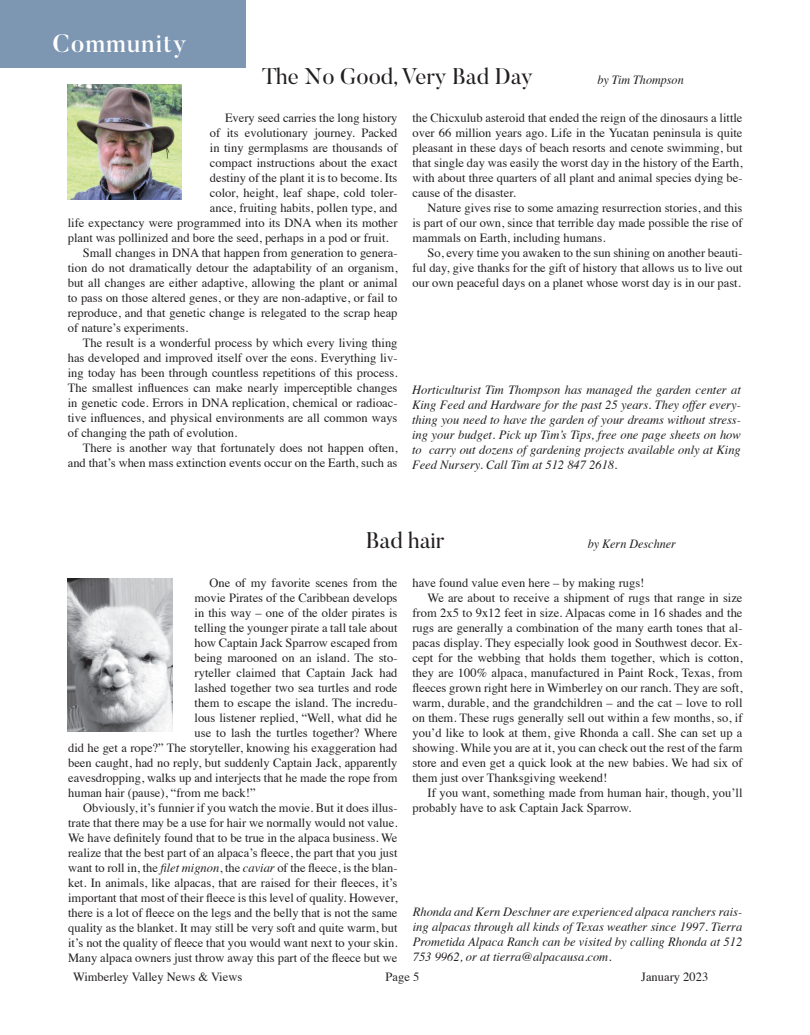
<style>
.page{position:relative;width:810px;height:1035px;background:#fff}
.page>*{position:absolute;margin:0;border:0;box-sizing:border-box;transform-origin:0 0}
.Joey_Column_Body{font:500 25px "Butler";letter-spacing:.05em;color:#fff}
.Title_Butler{font:22.5px "Butler";color:#231f20}
.Col__Body{font:12.5px/15px "Times";color:#231f20;text-align:justify}
.Bio{font:italic 12.5px/15px "Times";color:#231f20;text-align:justify}
.By_Line{font:italic 12.5px "Times";color:#231f20}
.s1{font-style:italic}
</style>
<div class="page">
<img style="left:68px;top:85px;width:114px;height:115px">
<img style="left:68px;top:578px;width:104px;height:153px">
<div style="left:0;top:0;width:245px;height:67px;background:#7d96b2"></div>
<p class="Joey_Column_Body" style="left:52px;top:27px;width:136px">Community</p>
<p class="Title_Butler" style="left:262px;top:62px;width:272px">The No Good, Very Bad Day</p>
<p class="By_Line" style="left:598px;top:69px;width:88px">by Tim Thompson</p>
<p class="Col__Body" style="left:225px;top:109px;width:174px">Every seed carries the long history</p>
<p class="Col__Body" style="left:210px;top:124px;width:189px">of its evolutionary journey. Packed</p>
<p class="Col__Body" style="left:210px;top:139px;width:189px">in tiny germplasms are thousands of</p>
<p class="Col__Body" style="left:210px;top:154px;width:189px">compact instructions about the exact</p>
<p class="Col__Body" style="left:210px;top:169px;width:189px">destiny of the plant it is to become. Its</p>
<p class="Col__Body" style="left:210px;top:184px;width:189px">color, height, leaf shape, cold toler-</p>
<p class="Col__Body" style="left:210px;top:199px;width:189px">ance, fruiting habits, pollen type, and</p>
<p class="Col__Body" style="left:68px;top:214px;width:331px">life expectancy were programmed into its DNA when its mother</p>
<p class="Col__Body" style="left:68px;top:229px;width:322px">plant was pollinized and bore the seed, perhaps in a pod or fruit.</p>
<p class="Col__Body" style="left:68px;top:244px;width:331px;text-indent:15px">Small changes in DNA that happen from generation to genera&shy;tion do not dramatically detour the adaptability of an organism, but all changes are either adaptive, allowing the plant or animal to pass on those altered genes, or they are non-adaptive, or fail to reproduce, and that genetic change is relegated to the scrap heap of nature’s experiments.</p>
<p class="Col__Body" style="left:68px;top:334px;width:331px;text-indent:15px">The result is a wonderful process by which every living thing has developed and improved itself over the eons. Everything liv&shy;ing today has been through countless repetitions of this process.<br>The smallest influences can make nearly imperceptible changes in genetic code. Errors in DNA replication, chemical or radioac&shy;tive influences, and physical environments are all common ways of changing the path of evolution.</p>
<p class="Col__Body" style="left:68px;top:439px;width:331px;text-align:right">There is another way that fortunately does not happen often, and that’s when mass extinction events occur on the Earth, such as</p>
<p class="Col__Body" style="left:412px;top:109px;width:332px">the Chicxulub asteroid that ended the reign of the dinosaurs a little over 66 million years ago. Life in the Yucatan peninsula is quite pleasant in these days of beach resorts and cenote swimming, but that single day was easily the worst day in the history of the Earth, with about three quarters of all plant and animal species dying be&shy;cause of the disaster.</p>
<p class="Col__Body" style="left:412px;top:199px;width:332px;text-indent:15px">Nature gives rise to some amazing resurrection stories, and this is part of our own, since that terrible day made possible the rise of mammals on Earth, including humans.</p>
<p class="Col__Body" style="left:412px;top:244px;width:332px;text-indent:15px">So, every time you awaken to the sun shining on another beauti&shy;ful day, give thanks for the gift of history that allows us to live out our own peaceful days on a planet whose worst day is in our past.</p>
<p class="Bio" style="left:412px;top:382px;width:330px">Horticulturist Tim Thompson has managed the garden center at King Feed and Hardware for the past 25 years. They offer every&shy;thing you need to have the garden of your dreams without stress&shy;ing your budget. Pick up Tim’s Tips, free one page sheets on how to carry out dozens of gardening projects available only at King Feed Nursery. Call Tim at 512 847 2618.</p>
<p class="Title_Butler" style="left:366px;top:526px;width:80px">Bad hair</p>
<p class="By_Line" style="left:588px;top:533px;width:90px">by Kern Deschner</p>
<p class="Col__Body" style="left:210px;top:574px;width:189px">One of my favorite scenes from the</p>
<p class="Col__Body" style="left:195px;top:589px;width:204px">movie Pirates of the Caribbean develops</p>
<p class="Col__Body" style="left:195px;top:604px;width:204px">in this way – one of the older pirates is</p>
<p class="Col__Body" style="left:195px;top:619px;width:204px">telling the younger pirate a tall tale about</p>
<p class="Col__Body" style="left:195px;top:634px;width:204px">how Captain Jack Sparrow escaped from</p>
<p class="Col__Body" style="left:195px;top:649px;width:204px">being marooned on an island. The sto-</p>
<p class="Col__Body" style="left:195px;top:664px;width:204px">ryteller claimed that Captain Jack had</p>
<p class="Col__Body" style="left:195px;top:679px;width:204px">lashed together two sea turtles and rode</p>
<p class="Col__Body" style="left:195px;top:694px;width:204px">them to escape the island. The incredu-</p>
<p class="Col__Body" style="left:195px;top:709px;width:204px">lous listener replied, “Well, what did he</p>
<p class="Col__Body" style="left:195px;top:724px;width:204px">use to lash the turtles together? Where</p>
<p class="Col__Body" style="left:68px;top:739px;width:331px">did he get a rope?” The storyteller, knowing his exaggeration had</p>
<p class="Col__Body" style="left:68px;top:754px;width:331px">been caught, had no reply, but suddenly Captain Jack, apparently</p>
<p class="Col__Body" style="left:68px;top:769px;width:331px">eavesdropping, walks up and interjects that he made the rope from</p>
<p class="Col__Body" style="left:68px;top:784px;width:189px">human hair (pause), “from me back!”</p>
<p class="Col__Body" style="left:68px;top:799px;width:331px;text-indent:15px">Obviously, it’s funnier if you watch the movie. But it does illus&shy;trate that there may be a use for hair we normally would not value.<br>We have definitely found that to be true in the alpaca business. We realize that the best part of an alpaca’s fleece, the part that you just want to roll in, the <span class="s1">filet mignon</span>, the <span class="s1">caviar</span> of the fleece, is the blan&shy;ket. In animals, like alpacas, that are raised for their fleeces, it’s important that most of their fleece is this level of quality. However, there is a lot of fleece on the legs and the belly that is not the same quality as the blanket. It may still be very soft and quite warm, but it’s not the quality of fleece that you would want next to your skin.<br>Many alpaca owners just throw away this part of the fleece but we</p>
<p class="Col__Body" style="left:412px;top:574px;width:233px">have found value even here – by making rugs!</p>
<p class="Col__Body" style="left:412px;top:589px;width:332px;text-indent:15px">We are about to receive a shipment of rugs that range in size from 2x5 to 9x12 feet in size. Alpacas come in 16 shades and the rugs are generally a combination of the many earth tones that al&shy;pacas display. They especially look good in Southwest decor. Ex&shy;cept for the webbing that holds them together, which is cotton, they are 100% alpaca, manufactured in Paint Rock, Texas, from fleeces grown right here in Wimberley on our ranch. They are soft, warm, durable, and the grandchildren – and the cat – love to roll on them. These rugs generally sell out within a few months, so, if you’d like to look at them, give Rhonda a call. She can set up a showing. While you are at it, you can check out the rest of the farm store and even get a quick look at the new babies. We had six of them just over Thanksgiving weekend!</p>
<p class="Col__Body" style="left:412px;top:784px;width:332px;text-indent:15px">If you want, something made from human hair, though, you’ll probably have to ask Captain Jack Sparrow.</p>
<p class="Bio" style="left:413px;top:904px;width:331px">Rhonda and Kern Deschner are experienced alpaca ranchers rais&shy;ing alpacas through all kinds of Texas weather since 1997. Tierra Prometida Alpaca Ranch can be visited by calling Rhonda at 512<br>753 9962, or at tierra@alpacausa.com.</p>
<p class="Col__Body" style="left:73px;top:969px;width:171px">Wimberley Valley News &amp; Views</p>
<p class="Col__Body" style="left:386px;top:969px;width:35px">Page 5</p>
<p class="Col__Body" style="left:641px;top:969px;width:68px">January 2023</p>
</div>
